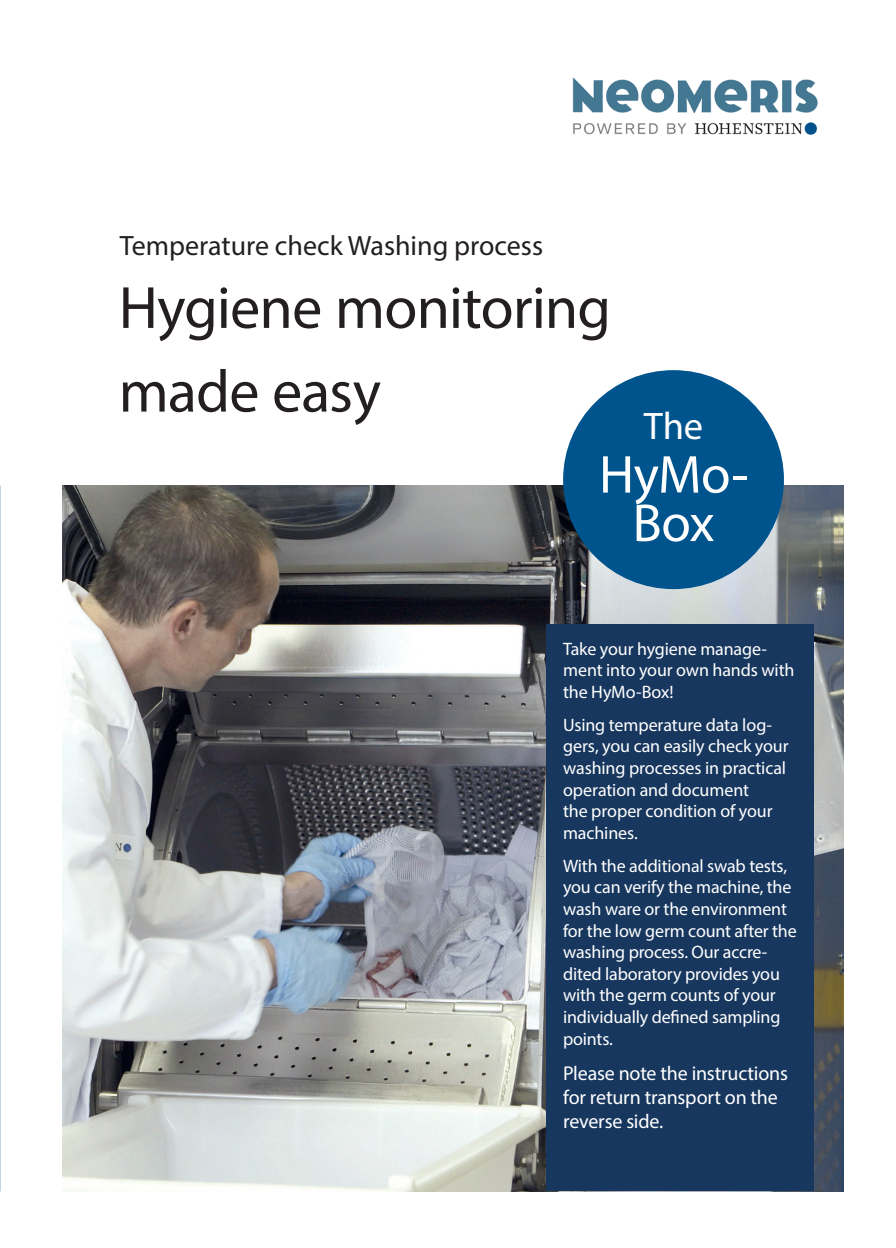
<style>
.page{position:relative;width:896px;height:1248px;background:#fff}
.page>*{position:absolute;margin:0;border:0;box-sizing:border-box;transform-origin:0 0}
._05_Copy_11pt{font:60px "Myriad Pro";letter-spacing:-.01em;color:#231f20}
._01_Headline_minimum{font:53.8px/48.4px "Myriad Pro";letter-spacing:-.01em;color:#fff;text-align:center}
._01_Headline_minimum-2{font:38.4px "Myriad Pro";color:#fff}
.t1{font:28px "Myriad Pro";color:#231f20}
._05_Copy_11pt-2{font:20px/24px "Myriad Pro";letter-spacing:-.01em;color:#fff}
._05_Copy_11pt-3{font:18px/21.6px "Myriad Pro";letter-spacing:-.01em;color:#fff}
</style>
<div class="page">
<img style="left:63px;top:485px;width:780px;height:706px">
<div style="left:546px;top:624px;width:268px;height:566px;background:#17375e"></div>
<div style="left:563px;top:370px;width:221px;height:219px;background:#00548e;border-radius:50%"></div>
<img style="left:572px;top:77px;width:246px;height:58px">
<p class="t1" style="left:120px;top:228px;width:425px">Temperature check Washing process</p>
<p class="_05_Copy_11pt" style="left:119px;top:271px;width:494px">Hygiene monitoring</p>
<p class="_05_Copy_11pt" style="left:119px;top:354px;width:264px">made easy</p>
<p class="_01_Headline_minimum-2" style="left:644px;top:402px;width:61px">The</p>
<p class="_01_Headline_minimum" style="left:599px;top:449px;width:150px">HyMo-<br>Box</p>
<p class="_05_Copy_11pt-3" style="left:563px;top:637px;width:233px">Take your hygiene manage&shy;ment into your own hands with the HyMo-Box!</p>
<p class="_05_Copy_11pt-3" style="left:563px;top:713px;width:227px">Using temperature data log&shy;gers, you can easily check your washing processes in practical operation and document<br>the proper condition of your machines.</p>
<p class="_05_Copy_11pt-3" style="left:563px;top:854px;width:235px">With the additional swab tests, you can verify the machine, the wash ware or the environment for the low germ count after the washing process. Our accre&shy;dited laboratory provides you with the germ counts of your individually defined sampling points.</p>
<p class="_05_Copy_11pt-2" style="left:563px;top:1060px;width:226px">Please note the instructions for return transport on the reverse side.</p>
</div>
